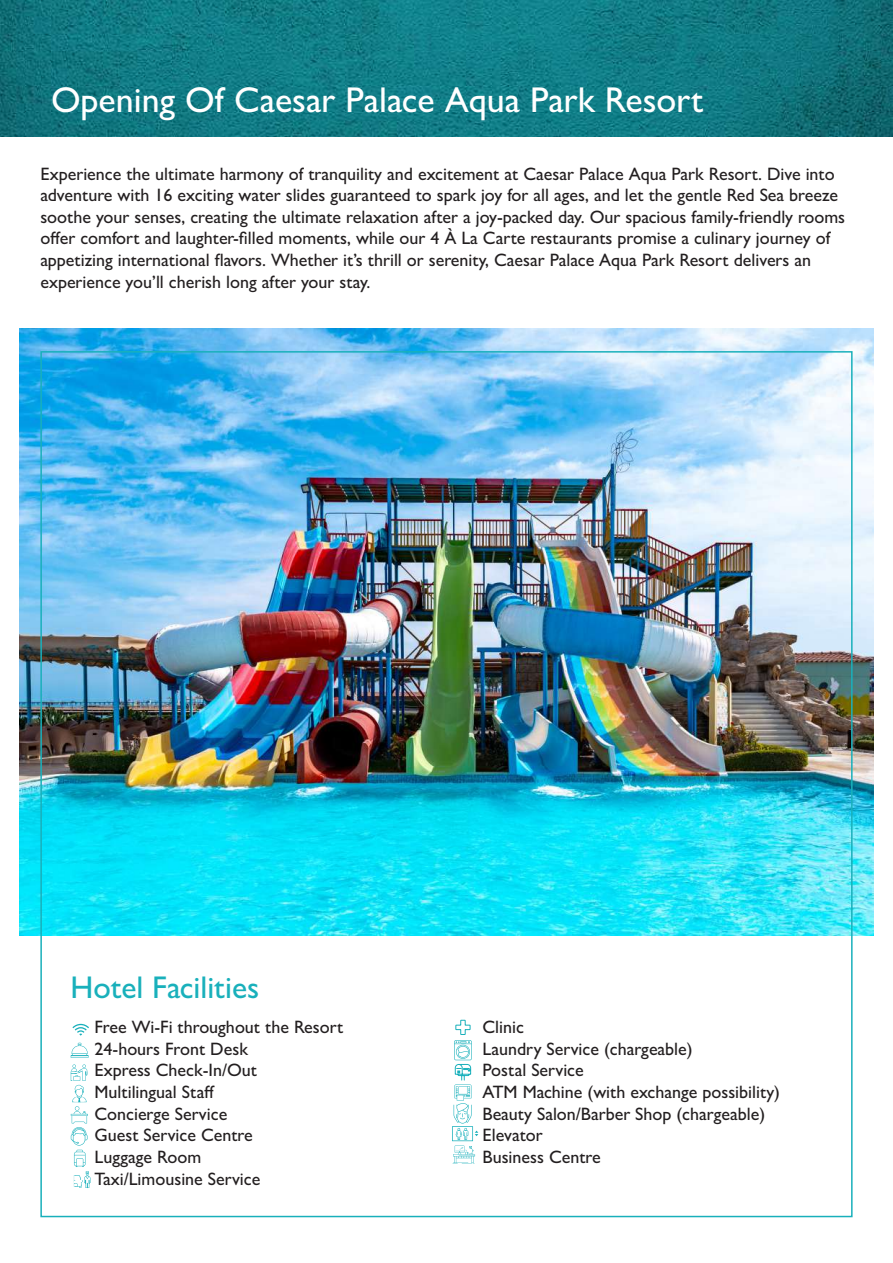
<style>
.page{position:relative;width:893px;height:1263px;background:#fff}
.page>*{position:absolute;margin:0;border:0;box-sizing:border-box;transform-origin:0 0}
.t1{font:500 36px "Gill Sans";color:#fff}
.t2{font:500 31.5px "Gill Sans";color:#19b0bb}
.t3{font:500 18px/21.6px "Gill Sans";color:#231f20}
</style>
<div class="page">
<img style="left:0;top:0;width:893px;height:136px">
<img style="left:19px;top:328px;width:855px;height:607px">
<svg style="left:72px;top:1024px;width:17px;height:12px"></svg>
<svg style="left:71px;top:1043px;width:17px;height:15px"></svg>
<svg style="left:71px;top:1064px;width:20px;height:124px"></svg>
<svg style="left:452px;top:1019px;width:26px;height:145px"></svg>
<h1 class="t1" style="left:51px;top:79px;width:654px">Opening Of Caesar Palace Aqua Park Resort</h1>
<p class="t3" style="left:40px;top:162px;width:806px">Experience the ultimate harmony of tranquility and excitement at Caesar Palace Aqua Park Resort. Dive into adventure with 16 exciting water slides guaranteed to spark joy for all ages, and let the gentle Red Sea breeze soothe your senses, creating the ultimate relaxation after a joy-packed day. Our spacious family-friendly rooms offer comfort and laughter-filled moments, while our 4 À La Carte restaurants promise a culinary journey of appetizing international flavors. Whether it’s thrill or serenity, Caesar Palace Aqua Park Resort delivers an experience you’ll cherish long after your stay.</p>
<h2 class="t2" style="left:71px;top:969px;width:190px">Hotel Facilities</h2>
<p class="t3" style="left:95px;top:1016px;width:250px">Free Wi-Fi throughout the Resort<br>24-hours Front Desk<br>Express Check-In/Out<br>Multilingual Staff<br>Concierge Service<br>Guest Service Centre<br>Luggage Room<br>Taxi/Limousine Service</p>
<p class="t3" style="left:483px;top:1016px;width:299px">Clinic<br>Laundry Service (chargeable)<br>Postal Service<br>ATM Machine (with exchange possibility)<br>Beauty Salon/Barber Shop (chargeable)<br>Elevator<br>Business Centre</p>
</div>
